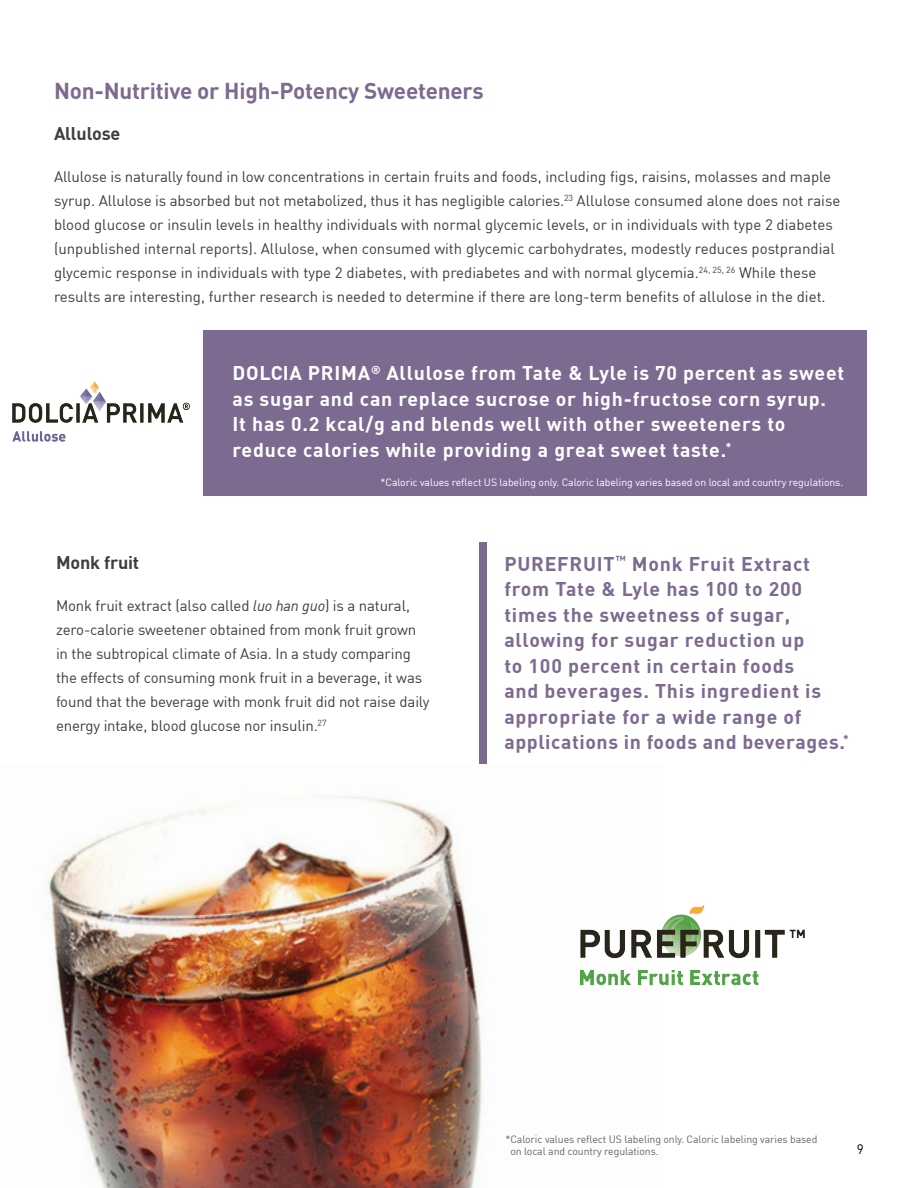
<style>
.page{position:relative;width:918px;height:1188px;background:#fff}
.page>*{position:absolute;margin:0;border:0;box-sizing:border-box;transform-origin:0 0}
.copy{font:700 22.5px "DIN";letter-spacing:-.01em;color:#7c6a91}
.t1{font:700 19.5px/25.5px "DIN";letter-spacing:.04em;color:#7c6a91}
.t2{font:700 19.5px/25.5px "DIN";letter-spacing:.04em;color:#fff}
.copy-2{font:700 18px "DIN";letter-spacing:-.01em;color:#3e3e3f}
.copy-3{font:15px/24px "DIN";letter-spacing:-.01em;color:#3e3e3f}
.t3{font:13.5px "DIN";color:#000}
.copy-4{font:10.5px "DIN";letter-spacing:-.01em;color:#fff}
.copy-5{font:10.5px/12px "DIN";letter-spacing:-.01em;color:#666}
.s1{font-style:italic}
</style>
<div class="page">
<img style="left:47px;top:795px;width:436px;height:393px">
<div style="left:204px;top:330px;width:663px;height:166px;background:#7c6a91"></div>
<div style="left:479px;top:542px;width:7px;height:222px;background:#7c6a91"></div>
<img style="left:12px;top:382px;width:177px;height:59px">
<img style="left:580px;top:904px;width:225px;height:81px">
<p class="copy" style="left:54px;top:76px;width:431px">Non-Nutritive or High-Potency Sweeteners</p>
<p class="copy-2" style="left:54px;top:122px;width:68px">Allulose</p>
<p class="copy-3" style="left:54px;top:165px;width:788px">Allulose is naturally found in low concentrations in certain fruits and foods, including figs, raisins, molasses and maple syrup. Allulose is absorbed but not metabolized, thus it has negligible calories.<sup>23</sup> Allulose consumed alone does not raise blood glucose or insulin levels in healthy individuals with normal glycemic levels, or in individuals with type 2 diabetes (unpublished internal reports). Allulose, when consumed with glycemic carbohydrates, modestly reduces postprandial glycemic response in individuals with type 2 diabetes, with prediabetes and with normal glycemia.<sup>24,</sup> <sup>25,</sup> <sup>26</sup> While these results are interesting, further research is needed to determine if there are long-term benefits of allulose in the diet.</p>
<h2 class="t2" style="left:232px;top:360px;width:613px">DOLCIA PRIMA<sup>®</sup> Allulose from Tate &amp; Lyle is 70 percent as sweet as sugar and can replace sucrose or high-fructose corn syrup.<br>It has 0.2 kcal/g and blends well with other sweeteners to reduce calories while providing a great sweet taste.<sup>*</sup></h2>
<p class="copy-4" style="left:381px;top:476px;width:464px">*Caloric values reflect US labeling only. Caloric labeling varies based on local and country regulations.</p>
<p class="copy-2" style="left:56px;top:551px;width:85px">Monk fruit</p>
<p class="copy-3" style="left:56px;top:594px;width:375px">Monk fruit extract (also called <span class="s1">luo han guo</span>) is a natural, zero-calorie sweetener obtained from monk fruit grown in the subtropical climate of Asia. In a study comparing the effects of consuming monk fruit in a beverage, it was found that the beverage with monk fruit did not raise daily energy intake, blood glucose nor insulin.<sup>27</sup></p>
<p class="t1" style="left:504px;top:550px;width:346px">PUREFRUIT<sup>™</sup> Monk Fruit Extract from Tate &amp; Lyle has 100 to 200 times the sweetness of sugar, allowing for sugar reduction up<br>to 100 percent in certain foods<br>and beverages. This ingredient is appropriate for a wide range of applications in foods and beverages.<sup>*</sup></p>
<p class="copy-5" style="left:510px;top:1133px;width:309px;text-indent:-5px">*Caloric values reflect US labeling only. Caloric labeling varies based on local and country regulations.</p>
<p class="t3" style="left:857px;top:1141px;width:9px">9</p>
</div>
